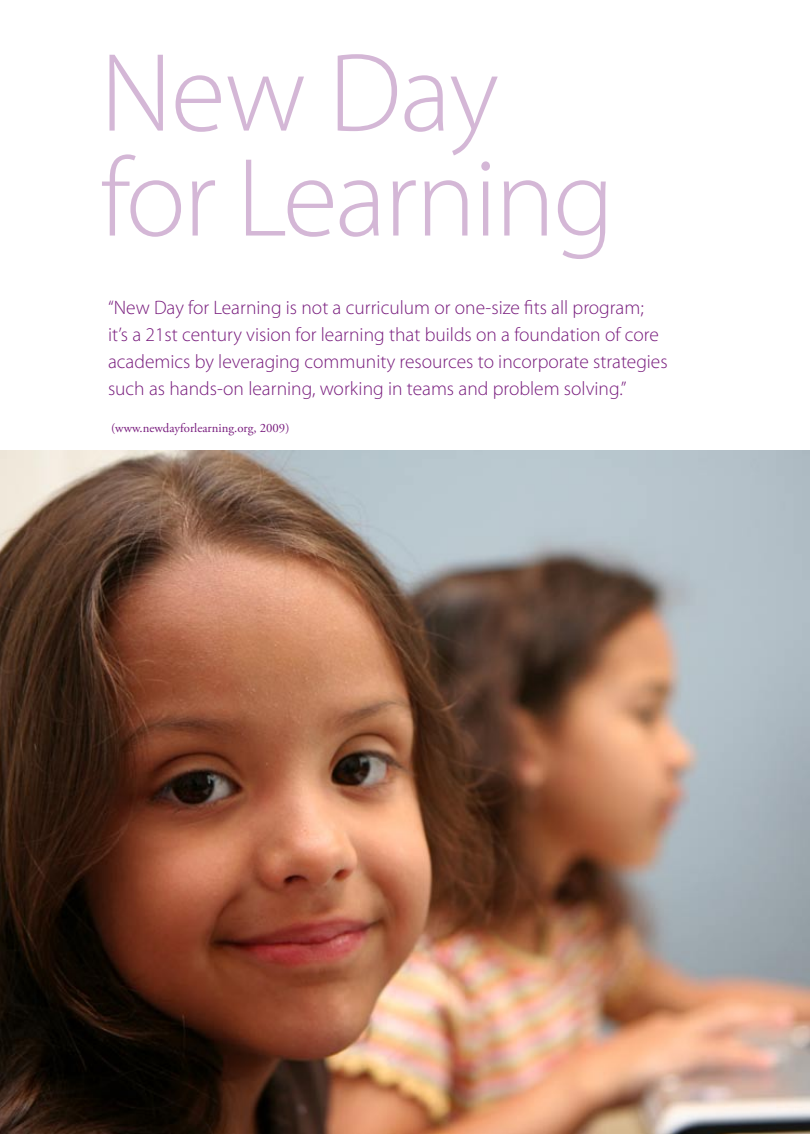
<style>
.page{position:relative;width:810px;height:1134px;background:#fff}
.page>*{position:absolute;margin:0;border:0;box-sizing:border-box;transform-origin:0 0}
.t1{font:300 112.5px/105px "Myriad Pro";letter-spacing:-.02em;color:#d4b7d6}
.t2{font:300 19.5px/27px "Myriad Pro";color:#791d7e}
.t3{font:12.75px "Adobe Garamond Pro";color:#791d7e}
</style>
<div class="page">
<img style="left:0;top:450px;width:810px;height:684px">
<h1 class="t1" style="left:100px;top:40px;width:516px">New Day for Learning</h1>
<p class="t2" style="left:108px;top:294px;width:561px">“New Day for Learning is not a curriculum or one-size fits all program; it’s a 21st century vision for learning that builds on a foundation of core academics by leveraging community resources to incorporate strategies such as hands-on learning, working in teams and problem solving.”</p>
<p class="t3" style="left:111px;top:420px;width:180px">(www.newdayforlearning.org, 2009)</p>
</div>
